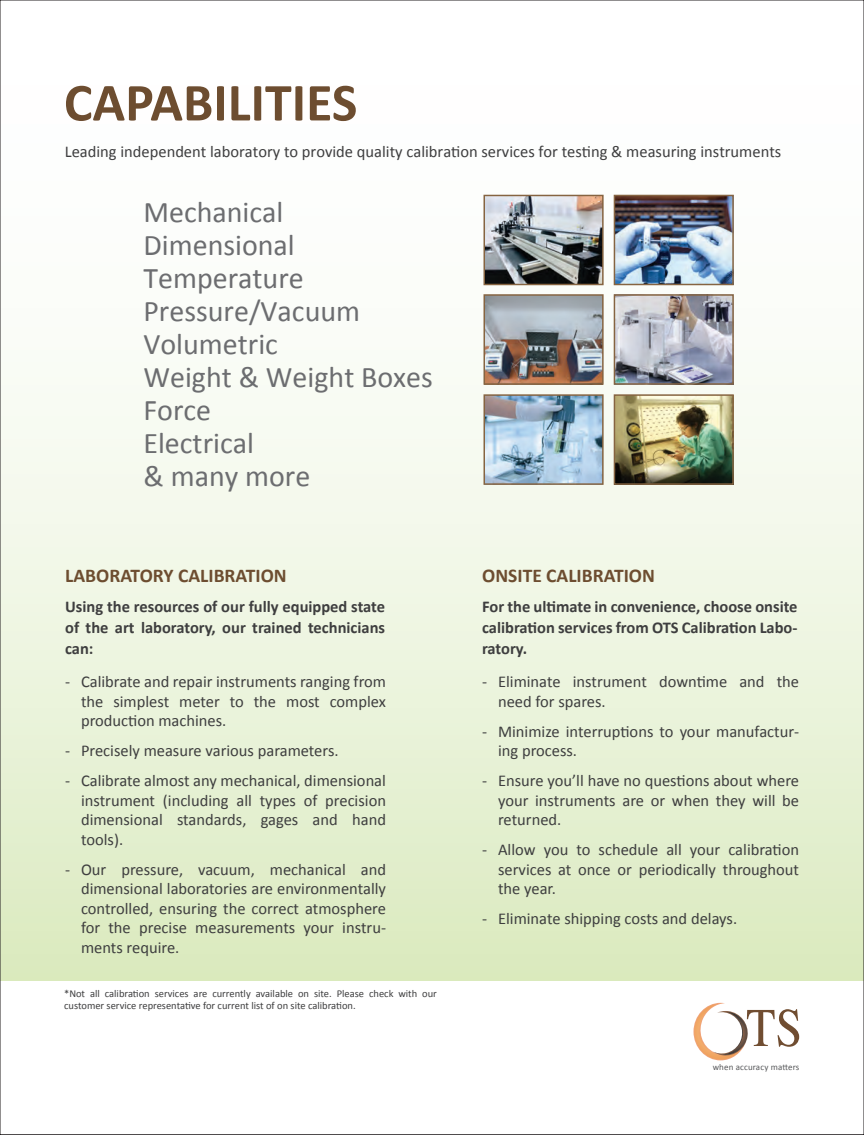
<style>
.page{position:relative;width:864px;height:1135px;background:#fff}
.page>*{position:absolute;margin:0;border:0;box-sizing:border-box;transform-origin:0 0}
.t1{font:700 54px "Calibri";color:#6d4d30}
.t2{font:30px/33px "Calibri";color:#6c6d70}
.t3{font:700 19.5px "Calibri";color:#6d4d30}
.t4{font:16.5px/19.5px "Calibri";color:#3e3e3f;text-align:justify}
.t5{font:700 16.5px/21px "Calibri";color:#3e3e3f;text-align:justify}
.t6{font:10.5px/12px "Calibri";color:#3e3e3f}
.t7{font:9px "Calibri";letter-spacing:.015em;color:#57585a}
</style>
<div class="page">
<div style="left:0;top:0;width:864px;height:980px;background:linear-gradient(to bottom,#fff,#dfedc7)"></div>
<img style="left:617px;top:198px;width:114px;height:84px">
<img style="left:617px;top:297px;width:114px;height:85px">
<img style="left:487px;top:198px;width:114px;height:84px">
<img style="left:487px;top:297px;width:114px;height:85px">
<img style="left:617px;top:397px;width:114px;height:85px">
<img style="left:487px;top:397px;width:114px;height:85px">
<div style="left:484px;top:195px;width:120px;height:90px;border:2px solid #866441"></div>
<div style="left:614px;top:195px;width:120px;height:90px;border:2px solid #866441"></div>
<div style="left:484px;top:294px;width:120px;height:91px;border:2px solid #866441"></div>
<div style="left:614px;top:294px;width:120px;height:91px;border:2px solid #866441"></div>
<div style="left:484px;top:394px;width:120px;height:91px;border:2px solid #866441"></div>
<div style="left:614px;top:394px;width:120px;height:91px;border:2px solid #866441"></div>
<svg style="left:693px;top:1002px;width:106px;height:58px"></svg>
<h1 class="t1" style="left:64px;top:64px;width:295px">CAPABILITIES</h1>
<p class="t4" style="left:65px;top:141px;width:718px">Leading independent laboratory to provide quality calibration services for testing &amp; measuring instruments</p>
<h2 class="t2" style="left:143px;top:194px;width:291px">Mechanical<br>Dimensional<br>Temperature<br>Pressure/Vacuum<br>Volumetric<br>Weight &amp; Weight Boxes<br>Force<br>Electrical<br>&amp; many more</h2>
<p class="t3" style="left:65px;top:562px;width:223px">LABORATORY CALIBRATION</p>
<p class="t3" style="left:482px;top:562px;width:174px">ONSITE CALIBRATION</p>
<p class="t5" style="left:65px;top:595px;width:321px">Using the resources of our fully equipped state of the art laboratory, our trained technicians can:</p>
<p class="t5" style="left:482px;top:595px;width:317px">For the ultimate in convenience, choose onsite calibration services from OTS Calibration Labo&shy;ratory.</p>
<p class="t4" style="left:65px;top:671px;width:7px">-</p>
<p class="t4" style="left:65px;top:734px;width:7px;line-height:30px">- -</p>
<p class="t4" style="left:65px;top:858px;width:7px">-</p>
<p class="t4" style="left:81px;top:671px;width:307px">Calibrate and repair instruments ranging from the simplest meter to the most complex production machines.</p>
<p class="t4" style="left:81px;top:734px;width:307px;line-height:30px">Precisely measure various parameters.<br>Calibrate almost any mechanical, dimensional</p>
<p class="t4" style="left:81px;top:789px;width:307px">instrument (including all types of precision dimensional standards, gages and hand tools).</p>
<p class="t4" style="left:81px;top:858px;width:307px">Our pressure, vacuum, mechanical and dimensional laboratories are environmentally controlled, ensuring the correct atmosphere for the precise measurements your instru&shy;ments require.</p>
<p class="t6" style="left:64px;top:986px;width:374px">*Not all calibration services are currently available on site. Please check with our customer service representative for current list of on site calibration.</p>
<p class="t4" style="left:482px;top:671px;width:7px">-</p>
<p class="t4" style="left:482px;top:720px;width:7px">-</p>
<p class="t4" style="left:482px;top:770px;width:7px">-</p>
<p class="t4" style="left:482px;top:839px;width:7px">-</p>
<p class="t4" style="left:482px;top:908px;width:7px">-</p>
<p class="t4" style="left:498px;top:671px;width:303px">Eliminate instrument downtime and the need for spares.</p>
<p class="t4" style="left:498px;top:720px;width:303px">Minimize interruptions to your manufactur&shy;ing process.</p>
<p class="t4" style="left:498px;top:770px;width:303px">Ensure you’ll have no questions about where your instruments are or when they will be returned.</p>
<p class="t4" style="left:498px;top:839px;width:303px">Allow you to schedule all your calibration services at once or periodically throughout the year.</p>
<p class="t4" style="left:498px;top:908px;width:241px">Eliminate shipping costs and delays.</p>
<p class="t7" style="left:713px;top:1061px;width:88px">when accuracy matters</p>
</div>
